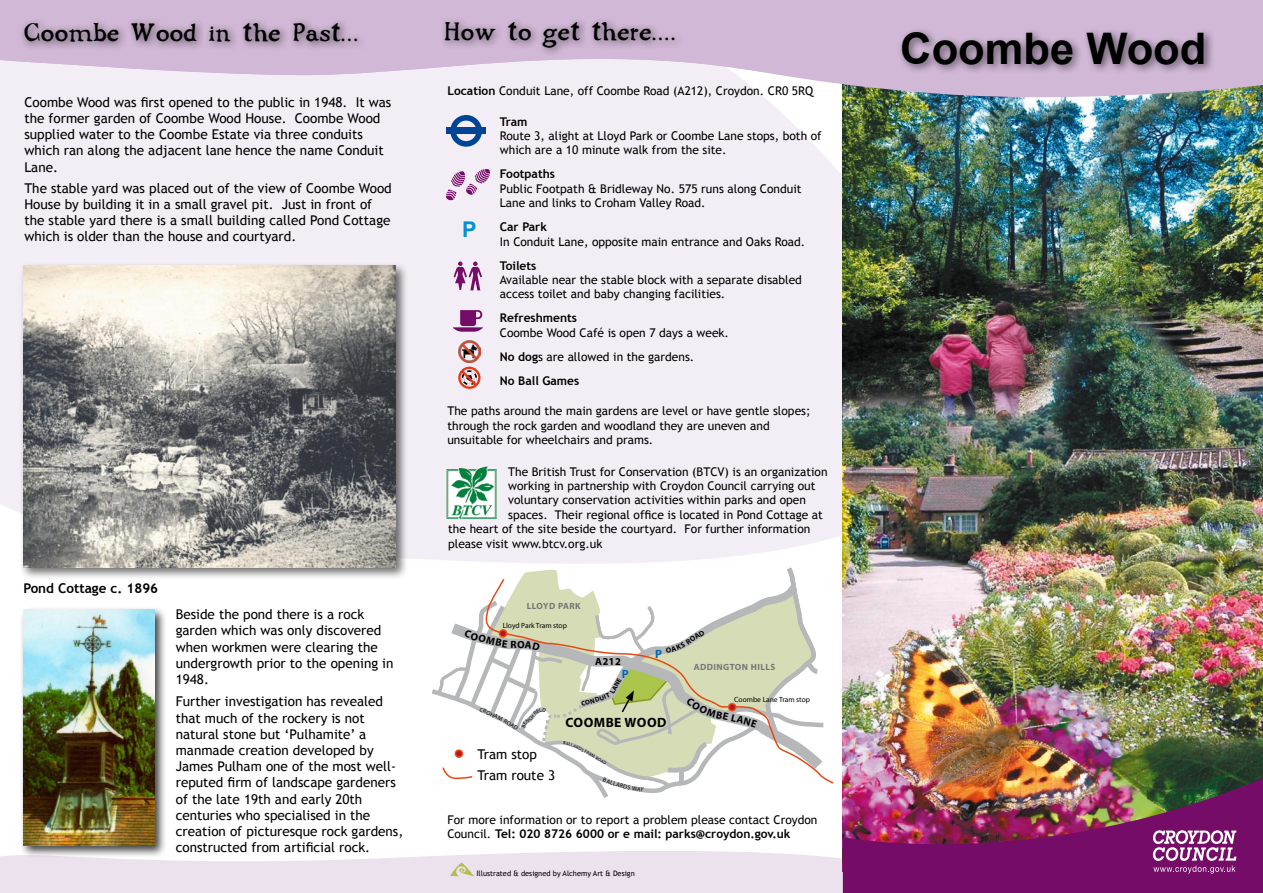
<style>
.page{position:relative;width:1263px;height:893px;background:#fff}
.page>*{position:absolute;margin:0;border:0;box-sizing:border-box;transform-origin:0 0}
.t1{font:700 43.5px "Arial";color:#000}
.t2{font:22.5px "Buccaneer";color:#000}
.t3{font:700 21.6px "Arial";color:#0092d6}
.t4{font:13.5px/16.2px "Trebuchet MS";color:#000}
.t5{font:700 13.5px "Trebuchet MS";color:#000}
.t6{font:700 13.5px "Myriad";letter-spacing:.035em;color:#000}
.t7{font:12px/14.4px "Trebuchet MS";color:#000}
.t8{font:700 12px "Trebuchet MS";color:#000}
.t9{font:700 12px "Myriad";color:#006ab2}
.t10{font:700 10.5px "Myriad";color:#000}
.t11{font:700 9px "Myriad";letter-spacing:.05em;color:#757678}
.t12{font:7.5px "Trebuchet MS";color:#000}
.t13{font:7.5px "Myriad";color:#000}
.t14{font:6px "Myriad";color:#000}
.s1{font-weight:700}
</style>
<div class="page">
<div style="left:0;top:106px;width:842px;height:456px;background:#f3eef5"></div>
<img style="left:842px;top:106px;width:421px;height:743px">
<div style="left:19px;top:262px;width:396px;height:324px;background:#000;opacity:.57"></div>
<img style="left:23px;top:266px;width:372px;height:301px">
<div style="left:19px;top:606px;width:154px;height:259px;background:#000;opacity:.75"></div>
<img style="left:23px;top:610px;width:132px;height:236px">
<svg style="left:0;top:849px;width:843px;height:44px;background:#ede4ee"></svg>
<img style="left:446px;top:466px;width:51px;height:53px">
<img style="left:843px;top:773px;width:420px;height:120px">
<svg style="left:1153px;top:830px;width:83px;height:43px"></svg>
<svg style="left:0;top:0;width:1263px;height:106px;background:#dccde0"></svg>
<div style="left:19px;top:17px;width:390px;height:56px;background:#000;opacity:.61"></div>
<div style="left:897px;top:27px;width:366px;height:82px;background:#000;opacity:.53"></div>
<div style="left:439px;top:16px;width:417px;height:73px;background:#000;opacity:.56"></div>
<svg style="left:446px;top:169px;width:44px;height:31px"></svg>
<svg style="left:453px;top:261px;width:29px;height:29px"></svg>
<svg style="left:453px;top:310px;width:31px;height:22px"></svg>
<img style="left:458px;top:340px;width:23px;height:23px">
<svg style="left:450px;top:115px;width:32px;height:32px"></svg>
<div style="left:447px;top:128px;width:39px;height:6px;background:#004595"></div>
<div style="left:458px;top:367px;width:22px;height:22px;border:2px solid #e53817;border-radius:50%"></div>
<svg style="left:459px;top:368px;width:20px;height:21px"></svg>
<svg style="left:432px;top:562px;width:396px;height:236px"></svg>
<h2 class="t2" style="left:445px;top:21px;width:234px">How to get there....</h2>
<p class="t7" style="left:447px;top:84px;width:367px"><span class="s1">Location</span> Conduit Lane, off Coombe Road (A212), Croydon. CR0 5RQ</p>
<p class="t8" style="left:500px;top:114px;width:29px">Tram</p>
<p class="t7" style="left:500px;top:129px;width:323px">Route 3, alight at Lloyd Park or Coombe Lane stops, both of which are a 10 minute walk from the site.</p>
<p class="t8" style="left:500px;top:167px;width:57px">Footpaths</p>
<p class="t7" style="left:500px;top:182px;width:303px">Public Footpath &amp; Bridleway No. 575 runs along Conduit<br>Lane and links to Croham Valley Road.</p>
<p class="t8" style="left:500px;top:219px;width:49px">Car Park</p>
<p class="t7" style="left:500px;top:234px;width:307px">In Conduit Lane, opposite main entrance and Oaks Road.</p>
<p class="t8" style="left:500px;top:258px;width:38px">Toilets</p>
<p class="t7" style="left:500px;top:273px;width:304px">Available near the stable block with a separate disabled access toilet and baby changing facilities.</p>
<p class="t8" style="left:500px;top:311px;width:79px">Refreshments</p>
<p class="t7" style="left:500px;top:321px;width:231px;line-height:24px">Coombe Wood Café is open 7 days a week.<br><span class="s1">No dog</span>s are allowed in the gardens.<br><span class="s1">No Ball Games</span></p>
<p class="t7" style="left:447px;top:404px;width:365px">The paths around the main gardens are level or have gentle slopes; through the rock garden and woodland they are uneven and unsuitable for wheelchairs and prams.</p>
<h2 class="t2" style="left:24px;top:22px;width:338px">Coombe Wood in the Past...</h2>
<h1 class="t1" style="left:900px;top:20px;width:308px">Coombe Wood</h1>
<p class="t4" style="left:24px;top:94px;width:368px">Coombe Wood was first opened to the public in 1948. It was the former garden of Coombe Wood House. Coombe Wood supplied water to the Coombe Estate via three conduits which ran along the adjacent lane hence the name Conduit Lane.</p>
<p class="t4" style="left:24px;top:180px;width:369px">The stable yard was placed out of the view of Coombe Wood House by building it in a small gravel pit. Just in front of the stable yard there is a small building called Pond Cottage which is older than the house and courtyard.</p>
<h3 class="t3" style="left:462px;top:216px;width:16px">P</h3>
<p class="t5" style="left:23px;top:579px;width:136px">Pond Cottage c. 1896</p>
<p class="t4" style="left:176px;top:606px;width:219px">Beside the pond there is a rock garden which was only discovered when workmen were clearing the undergrowth prior to the opening in<br>1948.</p>
<p class="t4" style="left:176px;top:694px;width:229px">Further investigation has revealed that much of the rockery is not natural stone but ‘Pulhamite’ a manmade creation developed by James Pulham one of the most well&shy;reputed firm of landscape gardeners of the late 19th and early 20th centuries who specialised in the creation of picturesque rock gardens, constructed from artificial rock.</p>
<p class="t7" style="left:508px;top:464px;width:321px">The British Trust for Conservation (BTCV) is an organization</p>
<p class="t7" style="left:508px;top:479px;width:309px">working in partnership with Croydon Council carrying out</p>
<p class="t7" style="left:508px;top:493px;width:299px">voluntary conservation activities within parks and open</p>
<p class="t7" style="left:508px;top:508px;width:316px">spaces. Their regional office is located in Pond Cottage at</p>
<p class="t7" style="left:448px;top:522px;width:364px">the heart of the site beside the courtyard. For further information</p>
<p class="t7" style="left:448px;top:536px;width:156px">please visit www.btcv.org.uk</p>
<p class="t11" style="left:527px;top:601px;width:55px">LLOYD PARK</p>
<p class="t13" style="left:503px;top:621px;width:66px">Lloyd Park Tram stop</p>
<p class="t10" style="left:511px;top:639px;width:8px">R</p>
<p class="t14" style="left:481px;top:706px;width:21px;rotate:25deg">CROHA</p>
<p class="t4" style="left:477px;top:744px;width:79px;line-height:21px">Tram stop<br>Tram route 3</p>
<p class="t10" style="left:595px;top:656px;width:8px">A</p>
<p class="t10" style="left:615px;top:656px;width:7px">2</p>
<p class="t9" style="left:622px;top:668px;width:8px">P</p>
<p class="t9" style="left:655px;top:648px;width:8px">P</p>
<p class="t6" style="left:565px;top:715px;width:103px">COOMBE WOOD</p>
<p class="t11" style="left:694px;top:662px;width:83px">ADDINGTON HILLS</p>
<p class="t13" style="left:734px;top:695px;width:77px">Coombe Lane Tram stop</p>
<p class="t7" style="left:447px;top:812px;width:372px">For more information or to report a problem please contact Croydon<br>Council. <span class="s1">Tel: 020 8726 6000 or e mail: parks@croydon.gov.uk</span></p>
<p class="t12" style="left:476px;top:869px;width:160px">Illustrated &amp; designed by Alchemy Art &amp; Design</p>
</div>
